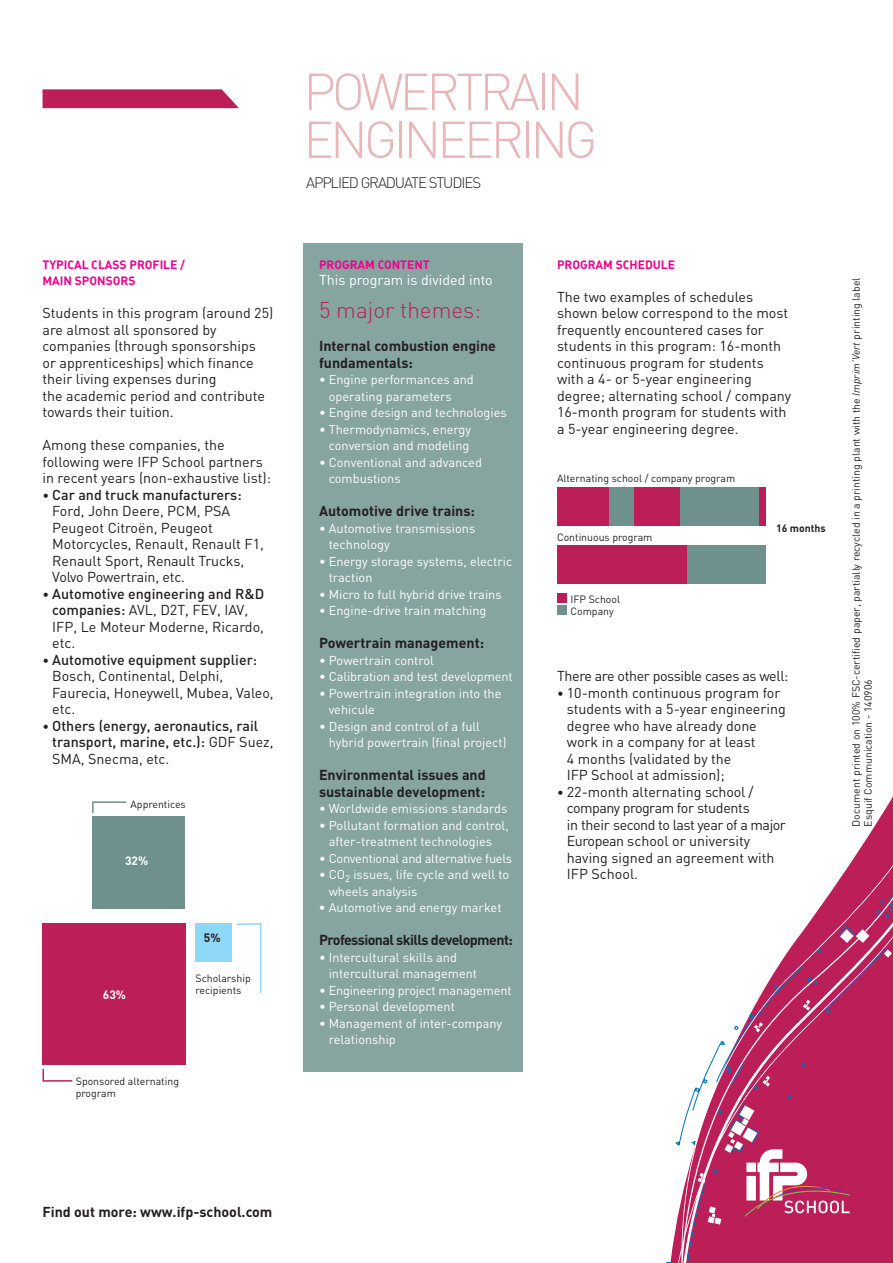
<style>
.page{position:relative;width:893px;height:1263px;background:#fff}
.page>*{position:absolute;margin:0;border:0;box-sizing:border-box;transform-origin:0 0}
.t1{font:300 51px/48px "DIN";letter-spacing:-.075em;color:#e7b7ba}
.t2{font:300 22.5px "DIN";color:#bc1e57}
.t3{font:300 15px "DIN";letter-spacing:-.075em;color:#231f20}
.t4{font:14.25px/16.5px "DIN";color:#231f20}
.t5{font:700 14.25px/16.5px "DIN";color:#231f20}
.t6{font:500 14.25px/16.5px "DIN";color:#231f20}
.t7{font:14.25px "DIN";letter-spacing:-.025em;color:#231f20}
.t8{font:700 14.25px "DIN";letter-spacing:-.04em;color:#231f20}
.t9{font:14.25px "DIN";color:#fff}
.t10{font:12.75px/16.5px "DIN";color:#fff}
.t11{font:12.75px "DIN";letter-spacing:-.02em;color:#fff}
.t12{font:700 12px/16.5px "DIN";color:#ed028c}
.t13{font:700 12px "DIN";color:#fff}
.t14{font:700 12px "DIN";color:#231f20}
.t15{font:10.5px/12px "DIN";color:#231f20}
.t16{font:700 10.5px "DIN";color:#231f20}
.s1{font-size:12.75px}
.s2{font-weight:500}
.s3{font-weight:400;font-size:12.75px}
.s4{font-weight:400}
.s5{font-style:italic}
</style>
<div class="page">
<div style="left:303px;top:243px;width:220px;height:828px;background:#86a4a0"></div>
<div style="left:557px;top:487px;width:52px;height:39px;background:#bc1e57"></div>
<div style="left:609px;top:487px;width:26px;height:39px;background:#6f918d"></div>
<div style="left:557px;top:545px;width:130px;height:38px;background:#bc1e57"></div>
<div style="left:687px;top:545px;width:79px;height:38px;background:#6f918d"></div>
<div style="left:557px;top:593px;width:10px;height:10px;background:#bc1e57"></div>
<div style="left:557px;top:605px;width:10px;height:10px;background:#6f918d"></div>
<div style="left:634px;top:487px;width:47px;height:39px;background:#bc1e57"></div>
<div style="left:680px;top:487px;width:80px;height:39px;background:#6f918d"></div>
<div style="left:759px;top:487px;width:7px;height:39px;background:#bc1e57"></div>
<svg style="left:666px;top:796px;width:227px;height:467px"></svg>
<div style="left:43px;top:923px;width:143px;height:141px;background:#bc1e57"></div>
<div style="left:92px;top:817px;width:93px;height:92px;background:#6f918d"></div>
<div style="left:195px;top:923px;width:37px;height:39px;background:#8dd7f7"></div>
<svg style="left:92px;top:801px;width:35px;height:12px"></svg>
<svg style="left:236px;top:923px;width:26px;height:70px"></svg>
<svg style="left:42px;top:1068px;width:31px;height:14px"></svg>
<svg style="left:43px;top:89px;width:196px;height:19px;background:#c02c61"></svg>
<svg style="left:744px;top:1149px;width:129px;height:95px;background:#c54471"></svg>
<p class="t12" style="left:43px;top:256px;width:144px">TYPICAL CLASS PROFILE /<br>MAIN SPONSORS</p>
<p class="t4" style="left:43px;top:304px;width:232px">Students in this program (around 25) are almost all sponsored by companies (through sponsorships<br>or apprenticeships) which finance their living expenses during<br>the academic period and contribute towards their tuition.</p>
<p class="t4" style="left:43px;top:436px;width:230px">Among these companies, the following were IFP School partners in recent years (non-exhaustive list):</p>
<p class="t4" style="left:52px;top:486px;width:213px;text-indent:-10px"><span class="s1">•</span> <span class="s2">Car and truck manufacturers:<br></span>Ford, John Deere, PCM, PSA<br>Peugeot Citroën, Peugeot<br>Motorcycles, Renault, Renault F1,<br>Renault Sport, Renault Trucks,<br>Volvo Powertrain, etc.</p>
<p class="t4" style="left:52px;top:585px;width:214px;text-indent:-10px"><span class="s1">•</span> <span class="s2">Automotive engineering and R&amp;D companies:</span> AVL, D2T, FEV, IAV,<br>IFP, Le Moteur Moderne, Ricardo, etc.</p>
<p class="t4" style="left:52px;top:651px;width:223px;text-indent:-10px"><span class="s1">•</span> <span class="s2">Automotive equipment supplier:<br></span>Bosch, Continental, Delphi,<br>Faurecia, Honeywell, Mubea, Valeo, etc.</p>
<p class="t6" style="left:52px;top:717px;width:223px;text-indent:-10px"><span class="s3">•</span> Others (energy, aeronautics, rail transport, marine, etc.): <span class="s4">GDF Suez,<br>SMA, Snecma, etc.</span></p>
<p class="t15" style="left:131px;top:798px;width:57px">Apprentices</p>
<p class="t13" style="left:125px;top:854px;width:25px">32%</p>
<p class="t13" style="left:103px;top:987px;width:25px">63%</p>
<p class="t14" style="left:204px;top:931px;width:18px">5%</p>
<p class="t15" style="left:196px;top:972px;width:57px">Scholarship recipients</p>
<p class="t15" style="left:76px;top:1075px;width:105px">Sponsored alternating program</p>
<h1 class="t1" style="left:303px;top:66px;width:295px">POWERTRAIN<br>ENGINEERING</h1>
<p class="t3" style="left:306px;top:174px;width:177px">APPLIED GRADUATE STUDIES</p>
<p class="t12" style="left:319px;top:256px;width:112px">PROGRAM CONTENT</p>
<p class="t9" style="left:319px;top:271px;width:175px">This program is divided into</p>
<h2 class="t2" style="left:319px;top:297px;width:163px">5 major themes:</h2>
<p class="t5" style="left:319px;top:337px;width:179px">Internal combustion engine fundamentals:</p>
<p class="t10" style="left:329px;top:371px;width:147px;text-indent:-10px">• Engine performances and operating parameters</p>
<p class="t10" style="left:319px;top:404px;width:189px">• Engine design and technologies</p>
<p class="t10" style="left:319px;top:420px;width:154px;text-align:right">• Thermodynamics, energy conversion and modeling</p>
<p class="t10" style="left:329px;top:453px;width:155px;text-indent:-10px">• Conventional and advanced combustions</p>
<p class="t5" style="left:319px;top:502px;width:157px">Automotive drive trains:</p>
<p class="t10" style="left:329px;top:519px;width:148px;text-indent:-10px">• Automotive transmissions technology</p>
<p class="t10" style="left:329px;top:552px;width:185px;text-indent:-10px">• Energy storage systems, electric traction</p>
<p class="t10" style="left:319px;top:585px;width:184px">• Micro to full hybrid drive trains</p>
<p class="t10" style="left:319px;top:602px;width:169px">• Engine-drive train matching</p>
<p class="t5" style="left:319px;top:634px;width:167px">Powertrain management:</p>
<p class="t10" style="left:319px;top:651px;width:116px">• Powertrain control</p>
<p class="t10" style="left:319px;top:668px;width:195px">• Calibration and test development</p>
<p class="t10" style="left:329px;top:684px;width:174px;text-indent:-10px">• Powertrain integration into the vehicule</p>
<p class="t10" style="left:329px;top:717px;width:179px;text-indent:-10px">• Design and control of a full hybrid powertrain (final project)</p>
<p class="t5" style="left:319px;top:766px;width:168px">Environmental issues and sustainable development:</p>
<p class="t10" style="left:319px;top:800px;width:190px">• Worldwide emissions standards</p>
<p class="t10" style="left:319px;top:816px;width:191px;text-align:center">• Pollutant formation and control, after-treatment technologies</p>
<p class="t11" style="left:319px;top:850px;width:195px">• Conventional and alternative fuels</p>
<p class="t10" style="left:329px;top:866px;width:182px;text-indent:-10px">• CO<sub>2</sub> issues, life cycle and well to wheels analysis</p>
<p class="t10" style="left:319px;top:899px;width:184px">• Automotive and energy market</p>
<p class="t8" style="left:319px;top:931px;width:195px">Professional skills development:</p>
<p class="t10" style="left:329px;top:948px;width:150px;text-indent:-10px">• Intercultural skills and intercultural management</p>
<p class="t10" style="left:319px;top:981px;width:194px">• Engineering project management</p>
<p class="t10" style="left:319px;top:998px;width:137px">• Personal development</p>
<p class="t10" style="left:329px;top:1014px;width:175px;text-indent:-10px">• Management of inter-company relationship</p>
<p class="t12" style="left:557px;top:256px;width:120px">PROGRAM SCHEDULE</p>
<p class="t4" style="left:557px;top:288px;width:236px">The two examples of schedules shown below correspond to the most frequently encountered cases for students in this program: 16-month continuous program for students with a 4- or 5-year engineering degree; alternating school / company 16-month program for students with a 5-year engineering degree.</p>
<p class="t15" style="left:557px;top:471px;width:180px">Alternating school / company program</p>
<p class="t15" style="left:557px;top:530px;width:97px">Continuous program</p>
<p class="t15" style="left:570px;top:592px;width:51px">IFP School<br>Company</p>
<p class="t16" style="left:776px;top:522px;width:51px">16 months</p>
<p class="t7" style="left:557px;top:667px;width:233px">There are other possible cases as well:</p>
<p class="t4" style="left:567px;top:684px;width:221px;text-indent:-10px"><span class="s1">•</span> 10-month continuous program for students with a 5-year engineering degree who have already done work in a company for at least<br>4 months (validated by the<br>IFP School at admission);</p>
<p class="t4" style="left:567px;top:783px;width:221px;text-indent:-10px"><span class="s1">•</span> 22-month alternating school / company program for students<br>in their second to last year of a major<br>European school or university having signed an agreement with<br>IFP School.</p>
<p class="t15" style="left:850px;top:827px;width:550px;rotate:-90deg">Document printed on 100% FSC-certified paper, partially recycled in a printing plant with the <span class="s5">Imprim’Vert</span> printing label<br>Esquif Communication - 140906</p>
<p class="t5" style="left:43px;top:1203px;width:231px">Find out more: www.ifp-school.com</p>
</div>
